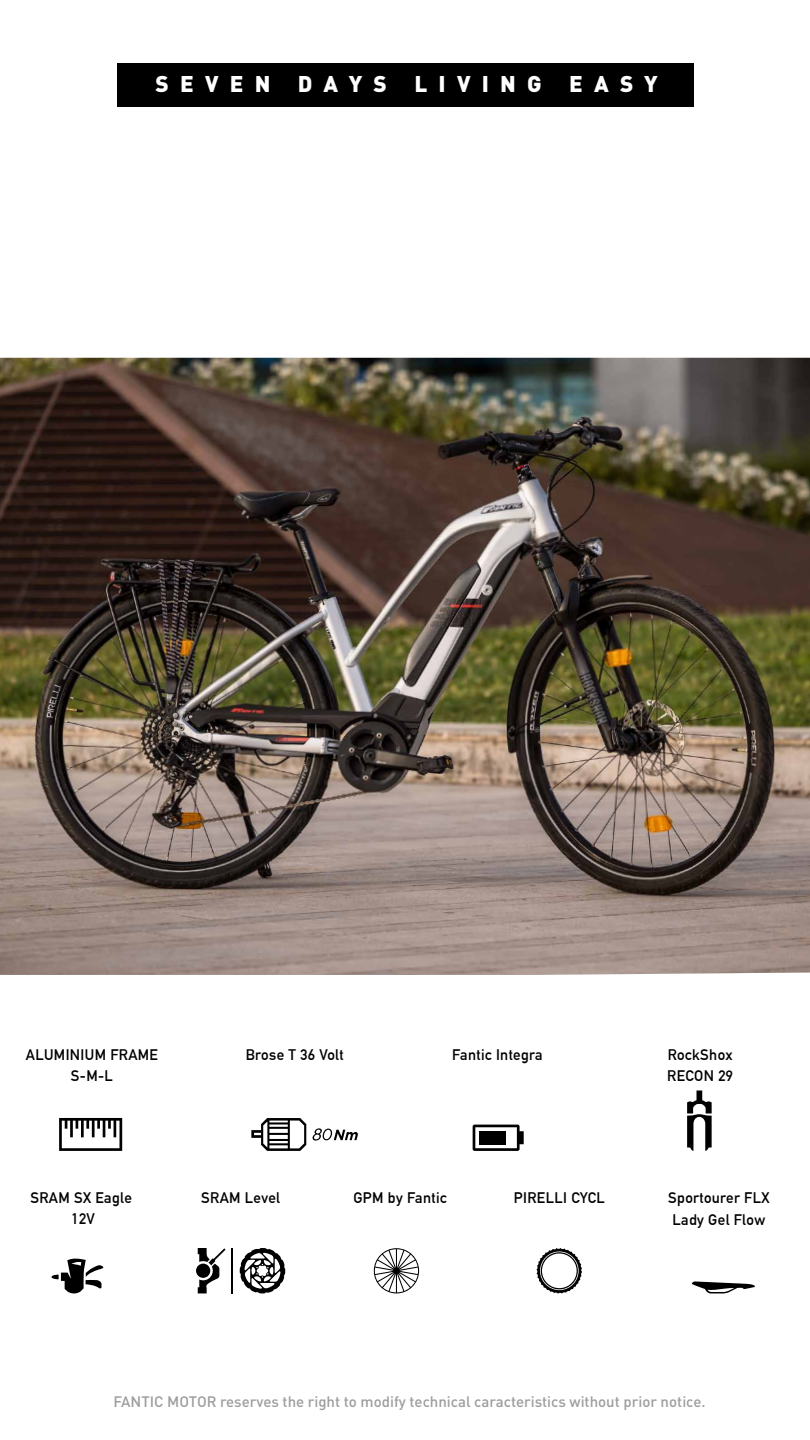
<style>
.page{position:relative;width:810px;height:1440px;background:#fff}
.page>*{position:absolute;margin:0;border:0;box-sizing:border-box;transform-origin:0 0}
.t1{font:900 22.5px "DIN";letter-spacing:.5em;color:#fff}
.t2{font:700 15px/20.6px "DIN Alternate";letter-spacing:.025em;color:#000;text-align:center}
.t3{font:500 15px "DIN";color:#9d9d9c}
</style>
<div class="page">
<div style="left:118px;top:63px;width:576px;height:44px;background:#000"></div>
<svg style="left:59px;top:1118px;width:63px;height:33px"></svg>
<svg style="left:473px;top:1125px;width:51px;height:26px"></svg>
<svg style="left:374px;top:1248px;width:45px;height:45px"></svg>
<svg style="left:537px;top:1248px;width:45px;height:45px"></svg>
<svg style="left:692px;top:1281px;width:63px;height:12px"></svg>
<svg style="left:687px;top:1091px;width:25px;height:60px"></svg>
<svg style="left:51px;top:1259px;width:53px;height:34px"></svg>
<svg style="left:240px;top:1248px;width:45px;height:45px"></svg>
<hr style="left:231px;top:1248px;width:1px;height:45px;background:#000">
<svg style="left:198px;top:1248px;width:28px;height:45px"></svg>
<div style="left:196px;top:1264px;width:14px;height:14px;background:#000;border-radius:50%"></div>
<svg style="left:251px;top:1118px;width:55px;height:33px"></svg>
<svg style="left:312px;top:1128px;width:46px;height:13px"></svg>
<img style="left:0;top:358px;width:810px;height:617px">
<h1 class="t1" style="left:155px;top:69px;width:504px">SEVEN DAYS LIVING EASY</h1>
<p class="t2" style="left:246px;top:1044px;width:99px">Brose T 36 Volt</p>
<p class="t2" style="left:26px;top:1044px;width:134px">ALUMINIUM FRAME<br>S-M-L</p>
<p class="t2" style="left:452px;top:1044px;width:92px">Fantic Integra</p>
<p class="t2" style="left:667px;top:1044px;width:67px;text-align:left">RockShox<br>RECON 29</p>
<p class="t2" style="left:30px;top:1185px;width:103px;line-height:21.8px">SRAM SX Eagle<br>12V</p>
<p class="t2" style="left:201px;top:1186px;width:80px">SRAM Level</p>
<p class="t2" style="left:353px;top:1186px;width:95px">GPM by Fantic</p>
<p class="t2" style="left:514px;top:1186px;width:93px">PIRELLI CYCL</p>
<p class="t2" style="left:668px;top:1186px;width:103px;line-height:21.8px;text-align:left">Sportourer FLX<br>Lady Gel Flow</p>
<p class="t3" style="left:113px;top:1392px;width:594px">FANTIC MOTOR reserves the right to modify technical caracteristics without prior notice.</p>
</div>
